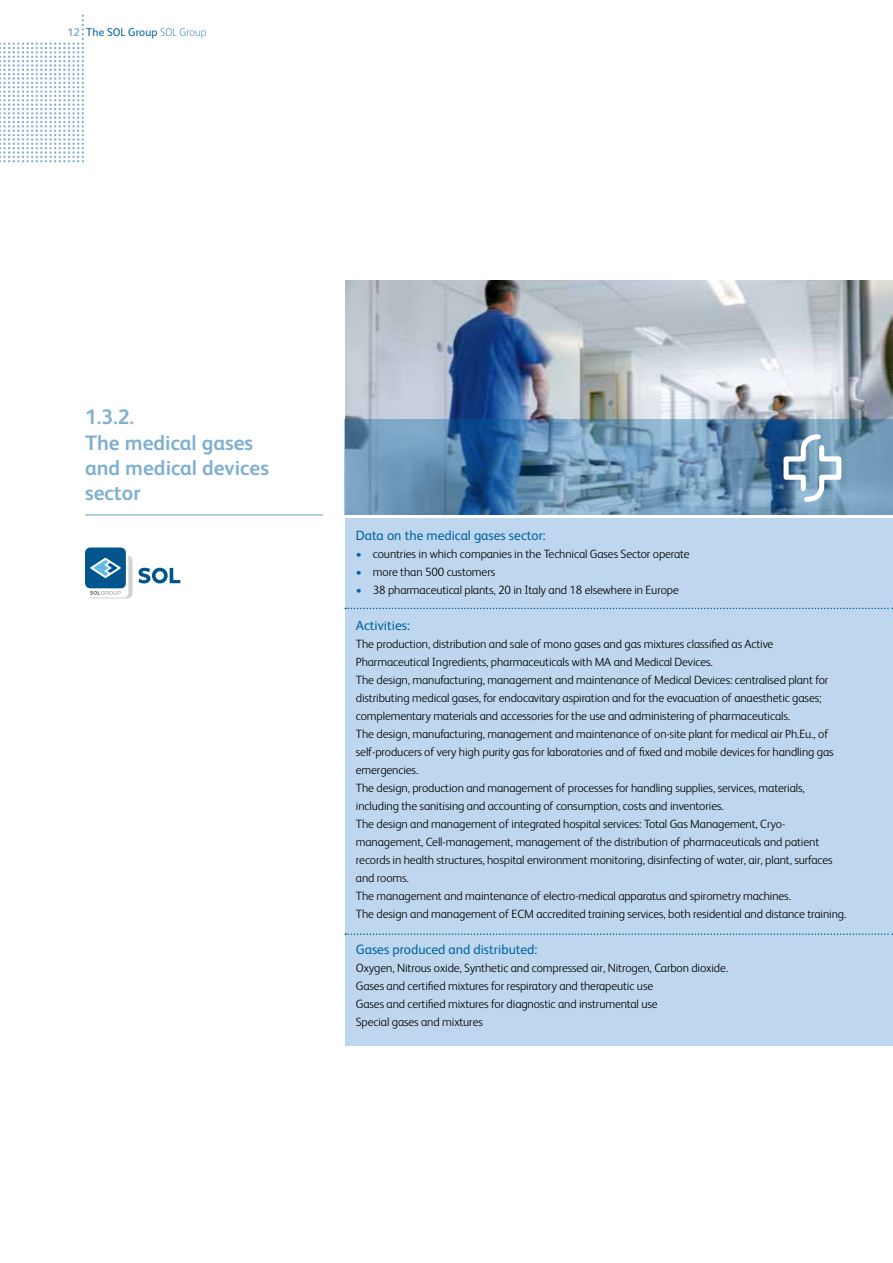
<style>
.page{position:relative;width:893px;height:1263px;background:#fff}
.page>*{position:absolute;margin:0;border:0;box-sizing:border-box;transform-origin:0 0}
.t1{font:700 21px/25.2px "FS Albert";color:#80b0d0}
.t2{font:13.5px "FS Albert";color:#0062a1}
.t3{font:300 12px/18px "FS Albert";letter-spacing:-.01em;color:#000}
.t4{font:11.25px "FS Albert";letter-spacing:.005em;color:#0062a1}
.t5{font:700 11.25px "FS Albert";color:#80b0d0}
.s1{font-weight:100}
.s2{color:#0062a1}
</style>
<div class="page">
<svg style="left:0;top:15px;width:84px;height:147px"></svg>
<div style="left:345px;top:519px;width:548px;height:527px;background:#bed7ee"></div>
<svg style="left:345px;top:608px;width:548px;height:1px"></svg>
<svg style="left:345px;top:933px;width:548px;height:2px"></svg>
<img style="left:345px;top:281px;width:548px;height:138px">
<hr style="left:85px;top:514px;width:238px;height:1px;background:#66a1c7">
<svg style="left:344px;top:419px;width:549px;height:95px;background:#648eb0"></svg>
<svg style="left:781px;top:432px;width:63px;height:72px"></svg>
<svg style="left:139px;top:568px;width:41px;height:15px"></svg>
<div style="left:85px;top:547px;width:41px;height:41px;background:#00558c;border-radius:5px"></div>
<svg style="left:90px;top:556px;width:42px;height:42px"></svg>
<p class="t4" style="left:86px;top:25px;width:122px">The SOL Group <span class="s1">SOL Group</span></p>
<p class="t5" style="left:67px;top:24px;width:14px">12</p>
<h1 class="t1" style="left:85px;top:404px;width:185px">1.3.2.<br>The medical gases and medical devices sector</h1>
<p class="t2" style="left:356px;top:526px;width:191px">Data on the medical gases sector:</p>
<p class="t3" style="left:356px;top:544px;width:335px"><span class="s2">•</span> countries in which companies in the Technical Gases Sector operate</p>
<p class="t3" style="left:356px;top:562px;width:141px"><span class="s2">•</span> more than 500 customers</p>
<p class="t3" style="left:356px;top:580px;width:324px"><span class="s2">•</span> 38 pharmaceutical plants, 20 in Italy and 18 elsewhere in Europe</p>
<p class="t2" style="left:356px;top:616px;width:56px">Activities:</p>
<p class="t3" style="left:356px;top:634px;width:492px">The production, distribution and sale of mono gases and gas mixtures classified as Active Pharmaceutical Ingredients, pharmaceuticals with MA and Medical Devices.<br>The design, manufacturing, management and maintenance of Medical Devices: centralised plant for distributing medical gases, for endocavitary aspiration and for the evacuation of anaesthetic gases; complementary materials and accessories for the use and administering of pharmaceuticals.<br>The design, manufacturing, management and maintenance of on-site plant for medical air Ph.Eu., of self-producers of very high purity gas for laboratories and of fixed and mobile devices for handling gas emergencies.<br>The design, production and management of processes for handling supplies, services, materials, including the sanitising and accounting of consumption, costs and inventories.<br>The design and management of integrated hospital services: Total Gas Management, Cryo&shy;management, Cell-management, management of the distribution of pharmaceuticals and patient records in health structures, hospital environment monitoring, disinfecting of water, air, plant, surfaces and rooms.<br>The management and maintenance of electro-medical apparatus and spirometry machines.<br>The design and management of ECM accredited training services, both residential and distance training.</p>
<p class="t2" style="left:356px;top:940px;width:183px">Gases produced and distributed:</p>
<p class="t3" style="left:356px;top:958px;width:374px">Oxygen, Nitrous oxide, Synthetic and compressed air, Nitrogen, Carbon dioxide.<br>Gases and certified mixtures for respiratory and therapeutic use<br>Gases and certified mixtures for diagnostic and instrumental use<br>Special gases and mixtures</p>
</div>
